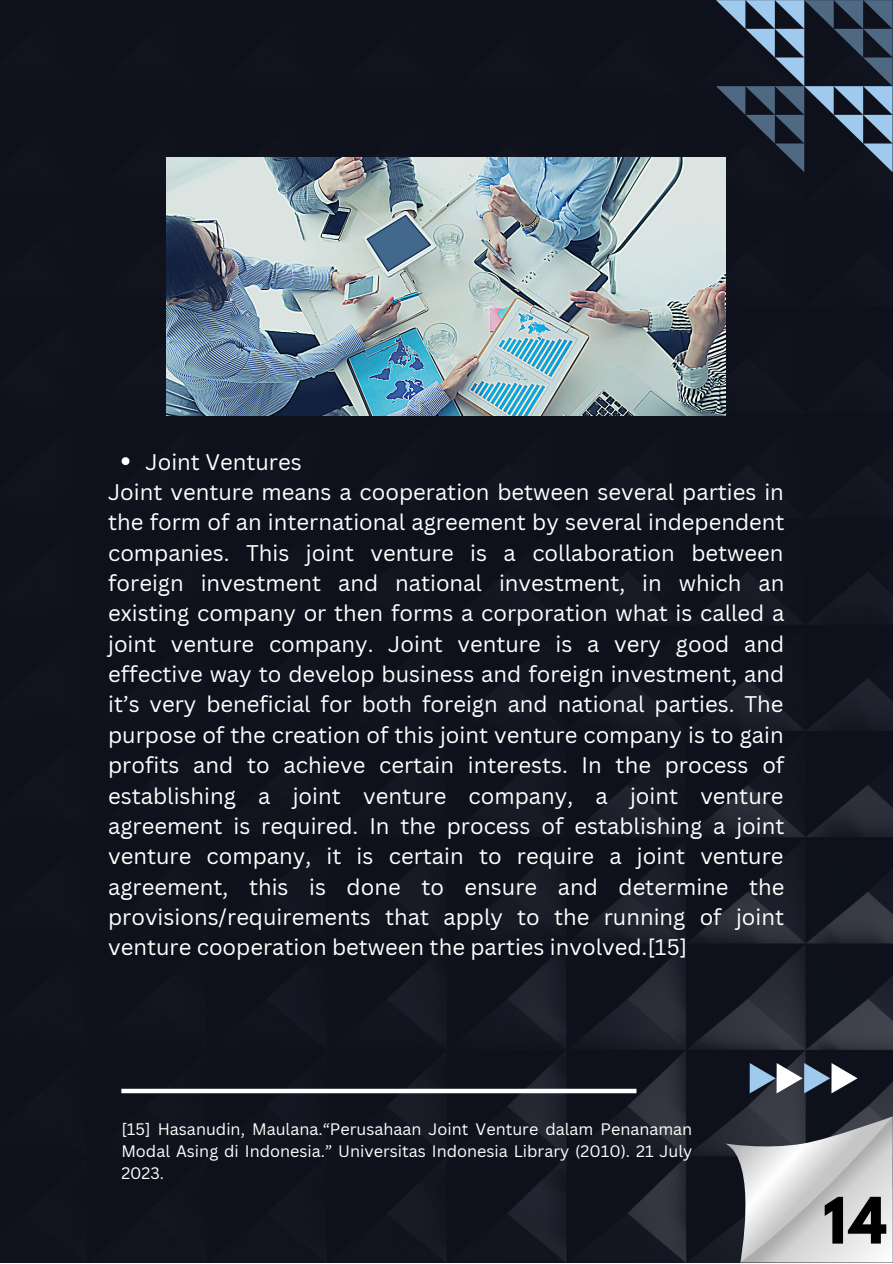
<style>
.page{position:relative;width:893px;height:1264px;background:#fff}
.page>*{position:absolute;margin:0;border:0;box-sizing:border-box;transform-origin:0 0}
.t1{font:700 56.7px "League Spartan";color:#000}
.t2{font:22.05px/30.3px "Canva Sans";color:#fff;text-align:justify}
.t3{font:16.2px/21.8px "Canva Sans";color:#fff;text-align:justify}
</style>
<div class="page">
<img style="left:0;top:0;width:892px;height:1262px">
<svg style="left:725px;top:1116px;width:167px;height:146px;background:#adaeb0"></svg>
<svg style="left:716px;top:0;width:176px;height:172px;background:#313e50"></svg>
<svg style="left:749px;top:1063px;width:108px;height:30px"></svg>
<div style="left:121px;top:1088px;width:515px;height:5px;background:#fff"></div>
<img style="left:167px;top:158px;width:558px;height:257px">
<svg style="left:122px;top:457px;width:7px;height:8px"></svg>
<p class="t2" style="left:146px;top:446px;width:158px">Joint Ventures</p>
<p class="t2" style="left:108px;top:476px;width:678px">Joint venture means a cooperation between several parties in the form of an international agreement by several independent companies. This joint venture is a collaboration between foreign investment and national investment, in which an existing company or then forms a corporation what is called a joint venture company. Joint venture is a very good and effective way to develop business and foreign investment, and it’s very beneficial for both foreign and national parties. The purpose of the creation of this joint venture company is to gain profits and to achieve certain interests. In the process of establishing a joint venture company, a joint venture agreement is required. In the process of establishing a joint venture company, it is certain to require a joint venture agreement, this is done to ensure and determine the provisions/requirements that apply to the running of joint venture cooperation between the parties involved.[15]</p>
<p class="t3" style="left:121px;top:1118px;width:572px">[15] Hasanudin, Maulana.“Perusahaan Joint Venture dalam Penanaman Modal Asing di Indonesia.” Universitas Indonesia Library (2010). 21 July 2023.</p>
<p class="t1" style="left:823px;top:1192px;width:65px">14</p>
</div>
